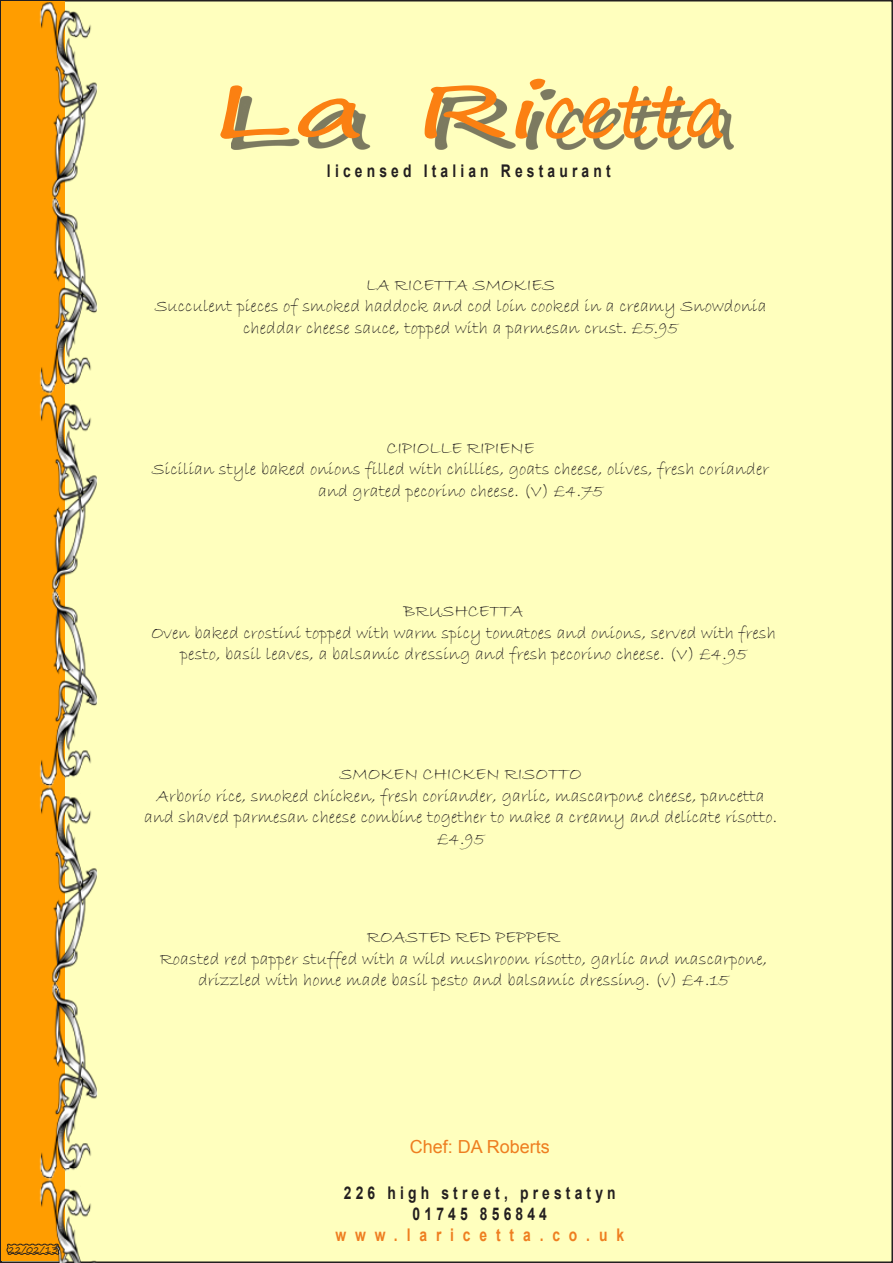
<style>
.page{position:relative;width:893px;height:1263px;background:#fff}
.page>*{position:absolute;margin:0;border:0;box-sizing:border-box;transform-origin:0 0}
.t1{font:72px "Segoe Print";color:#fb8012;scale:1.73 1}
.LaRicatte_Menu{font:18px/21.6px "Bradley Hand ITC";color:#231f20;text-align:center}
.t2{font:18px "Arial";color:#ee7e20}
.t3{font:700 17.55px/21px "Arial";letter-spacing:.3em;color:#231f20;text-align:center;scale:.79 1}
.t4{font:700 17.55px "Arial";letter-spacing:.64em;color:#ee7e20;scale:.79 1}
.t5{font:9px "Segoe Print";color:#231f20}
</style>
<div class="page">
<div style="left:1px;top:1px;width:891px;height:1261px;background:#ffffbe"></div>
<div style="left:2px;top:2px;width:63px;height:1259px;background:#ff9d00"></div>
<div style="left:231px;top:89px;width:502px;height:60px;background:#231f20;opacity:.6"></div>
<img style="left:33px;top:2px;width:64px;height:1261px">
<svg style="left:6px;top:1243px;width:54px;height:12px"></svg>
<p class="t5" style="left:8px;top:1242px;width:51px">22/02/13</p>
<h1 class="t1" style="left:212px;top:47px;width:299px">La Ricetta</h1>
<p class="t3" style="left:327px;top:161px;width:361px">licensed Italian Restaurant</p>
<p class="LaRicatte_Menu" style="left:366px;top:274px;width:191px">LA RICETTA SMOKIES</p>
<p class="LaRicatte_Menu" style="left:155px;top:296px;width:613px">Succulent pieces of smoked haddock and cod loin cooked in a creamy Snowdonia cheddar cheese sauce, topped with a parmesan crust. £5.95</p>
<p class="LaRicatte_Menu" style="left:387px;top:437px;width:150px">CIPIOLLE RIPIENE</p>
<p class="LaRicatte_Menu" style="left:152px;top:459px;width:619px">Sicilian style baked onions filled with chillies, goats cheese, olives, fresh coriander and grated pecorino cheese. (V) £4.75</p>
<p class="LaRicatte_Menu" style="left:404px;top:600px;width:121px">BRUSHCETTA</p>
<p class="LaRicatte_Menu" style="left:151px;top:622px;width:626px">Oven baked crostini topped with warm spicy tomatoes and onions, served with fresh pesto, basil leaves, a balsamic dressing and fresh pecorino cheese. (V) £4.95</p>
<p class="LaRicatte_Menu" style="left:339px;top:763px;width:244px">SMOKEN CHICKEN RISOTTO</p>
<p class="LaRicatte_Menu" style="left:144px;top:785px;width:635px">Arborio rice, smoked chicken, fresh coriander, garlic, mascarpone cheese, pancetta and shaved parmesan cheese combine together to make a creamy and delicate risotto. £4.95</p>
<p class="LaRicatte_Menu" style="left:367px;top:927px;width:195px">ROASTED RED PEPPER</p>
<p class="LaRicatte_Menu" style="left:160px;top:948px;width:609px">Roasted red papper stuffed with a wild mushroom risotto, garlic and mascarpone, drizzled with home made basil pesto and balsamic dressing. (v) £4.15</p>
<p class="t2" style="left:410px;top:1135px;width:142px">Chef: DA Roberts</p>
<p class="t3" style="left:344px;top:1183px;width:346px">226 high street, prestatyn<br>01745 856844</p>
<p class="t4" style="left:336px;top:1223px;width:367px">www.laricetta.co.uk</p>
</div>
